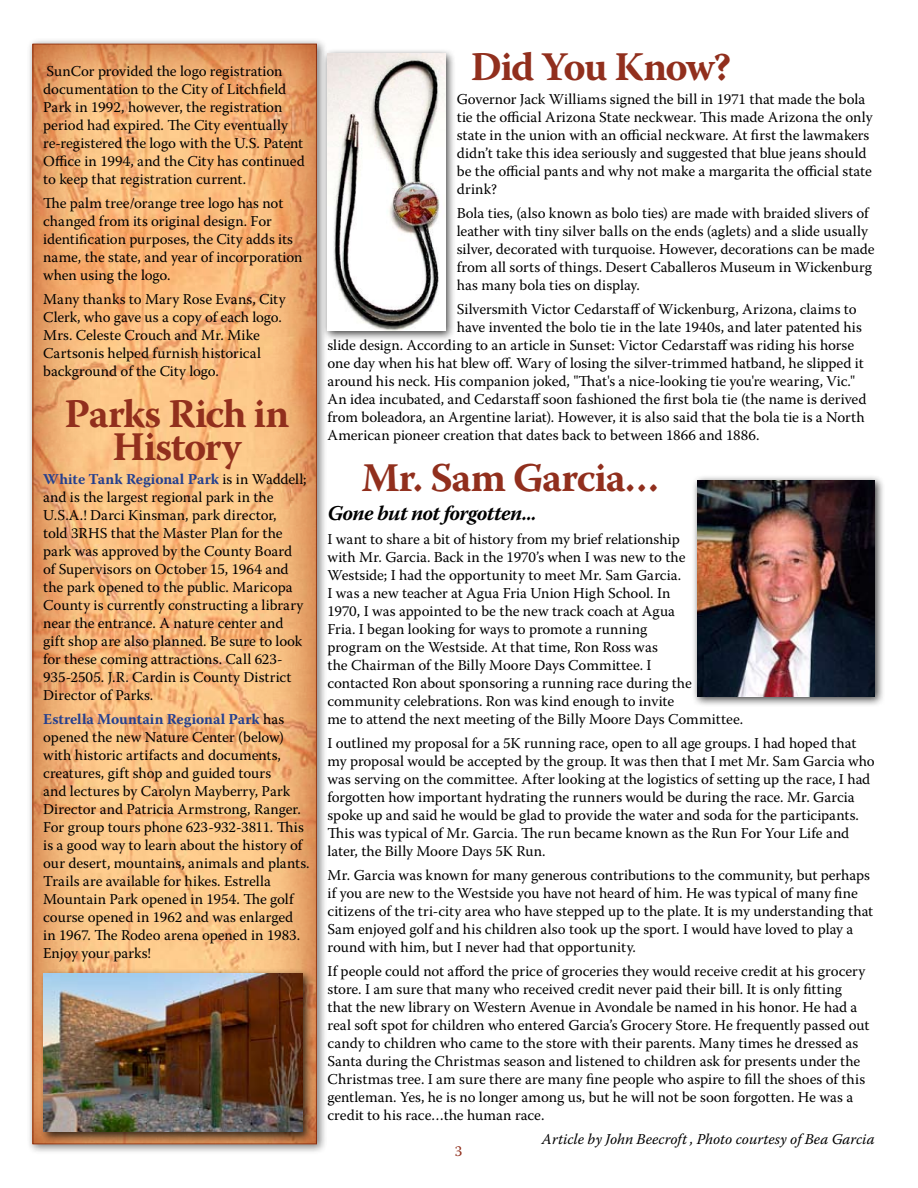
<style>
.page{position:relative;width:918px;height:1188px;background:#fff}
.page>*{position:absolute;margin:0;border:0;box-sizing:border-box;transform-origin:0 0}
.t1{font:700 40.5px/33px "Warnock Pro";letter-spacing:-.03em;color:#912f1d;text-align:center}
.t2{font:italic 700 21px "Warnock Pro";letter-spacing:-.03em;color:#000}
.t3{font:15px/18px "Warnock Pro";color:#000}
.t4{font:italic 15px "Warnock Pro";letter-spacing:.005em;color:#000}
.t5{font:15px "Warnock Pro";color:#912f1d}
.s1{font-weight:700;color:#25408f}
</style>
<div class="page">
<div style="left:26px;top:38px;width:301px;height:1117px;background:#000;opacity:.5"></div>
<svg style="left:31px;top:42px;width:286px;height:1103px;background:#f4bd85"></svg>
<div style="left:322px;top:48px;width:133px;height:294px;background:#000;opacity:.75"></div>
<img style="left:328px;top:54px;width:117px;height:277px">
<div style="left:691px;top:474px;width:194px;height:232px;background:#000;opacity:.75"></div>
<img style="left:697px;top:480px;width:178px;height:216px">
<div style="left:39px;top:969px;width:275px;height:175px;background:#000;opacity:.75"></div>
<img style="left:43px;top:973px;width:259px;height:159px">
<p class="t3" style="left:43px;top:62px;width:263px">SunCor provided the logo registration documentation to the City of Litchfield Park in 1992, however, the registration period had expired. The City eventually re-registered the logo with the U.S. Patent Office in 1994, and the City has continued to keep that registration current.</p>
<p class="t3" style="left:43px;top:194px;width:261px">The palm tree/orange tree logo has not changed from its original design. For identification purposes, the City adds its name, the state, and year of incorporation when using the logo.</p>
<p class="t3" style="left:43px;top:290px;width:244px">Many thanks to Mary Rose Evans, City Clerk, who gave us a copy of each logo.<br>Mrs. Celeste Crouch and Mr. Mike Cartsonis helped furnish historical background of the City logo.</p>
<h1 class="t1" style="left:65px;top:397px;width:226px">Parks Rich in<br>History</h1>
<p class="t3" style="left:43px;top:470px;width:265px"><span class="s1">White Tank Regional Park</span> is in Waddell; and is the largest regional park in the U.S.A.! Darci Kinsman, park director,<br>told 3RHS that the Master Plan for the park was approved by the County Board of Supervisors on October 15, 1964 and the park opened to the public. Maricopa County is currently constructing a library near the entrance. A nature center and gift shop are also planned. Be sure to look for these coming attractions. Call 623- 935-2505. J.R. Cardin is County District Director of Parks.</p>
<p class="t3" style="left:43px;top:710px;width:268px"><span class="s1">Estrella Mountain Regional Park</span> has opened the new Nature Center (below) with historic artifacts and documents, creatures, gift shop and guided tours<br>and lectures by Carolyn Mayberry, Park Director and Patricia Armstrong, Ranger.<br>For group tours phone 623-932-3811. This is a good way to learn about the history of our desert, mountains, animals and plants.<br>Trails are available for hikes. Estrella Mountain Park opened in 1954. The golf course opened in 1962 and was enlarged in 1967. The Rodeo arena opened in 1983.<br>Enjoy your parks!</p>
<h1 class="t1" style="left:471px;top:50px;width:262px">Did You Know?</h1>
<p class="t3" style="left:457px;top:90px;width:417px">Governor Jack Williams signed the bill in 1971 that made the bola tie the official Arizona State neckwear. This made Arizona the only state in the union with an official neckware. At first the lawmakers didn’t take this idea seriously and suggested that blue jeans should be the official pants and why not make a margarita the official state drink?</p>
<p class="t3" style="left:457px;top:204px;width:419px">Bola ties, (also known as bolo ties) are made with braided slivers of leather with tiny silver balls on the ends (aglets) and a slide usually silver, decorated with turquoise. However, decorations can be made from all sorts of things. Desert Caballeros Museum in Wickenburg has many bola ties on display.</p>
<p class="t3" style="left:457px;top:300px;width:401px">Silversmith Victor Cedarstaff of Wickenburg, Arizona, claims to</p>
<p class="t3" style="left:457px;top:318px;width:407px">have invented the bolo tie in the late 1940s, and later patented his</p>
<p class="t3" style="left:327px;top:336px;width:528px">slide design. According to an article in Sunset: Victor Cedarstaff was riding his horse</p>
<p class="t3" style="left:327px;top:354px;width:538px">one day when his hat blew off. Wary of losing the silver-trimmed hatband, he slipped it</p>
<p class="t3" style="left:327px;top:372px;width:529px">around his neck. His companion joked, "That's a nice-looking tie you're wearing, Vic."</p>
<p class="t3" style="left:327px;top:390px;width:541px">An idea incubated, and Cedarstaff soon fashioned the first bola tie (the name is derived</p>
<p class="t3" style="left:327px;top:408px;width:539px">from boleadora, an Argentine lariat). However, it is also said that the bola tie is a North</p>
<p class="t3" style="left:327px;top:426px;width:433px">American pioneer creation that dates back to between 1866 and 1886.</p>
<h1 class="t1" style="left:361px;top:461px;width:299px">Mr. Sam Garcia…</h1>
<h2 class="t2" style="left:328px;top:500px;width:211px">Gone but not forgotten...</h2>
<p class="t3" style="left:328px;top:530px;width:417px">I want to share a bit of history from my brief relationship<br>with Mr. Garcia. Back in the 1970’s when I was new to the Westside; I had the opportunity to meet Mr. Sam Garcia.<br>I was a new teacher at Agua Fria Union High School. In<br>1970, I was appointed to be the new track coach at Agua<br>Fria. I began looking for ways to promote a running<br>program on the Westside. At that time, Ron Ross was<br>the Chairman of the Billy Moore Days Committee. I<br>contacted Ron about sponsoring a running race during the community celebrations. Ron was kind enough to invite<br>me to attend the next meeting of the Billy Moore Days Committee.</p>
<p class="t3" style="left:328px;top:734px;width:549px">I outlined my proposal for a 5K running race, open to all age groups. I had hoped that my proposal would be accepted by the group. It was then that I met Mr. Sam Garcia who was serving on the committee. After looking at the logistics of setting up the race, I had forgotten how important hydrating the runners would be during the race. Mr. Garcia spoke up and said he would be glad to provide the water and soda for the participants.<br>This was typical of Mr. Garcia. The run became known as the Run For Your Life and later, the Billy Moore Days 5K Run.</p>
<p class="t3" style="left:328px;top:866px;width:547px">Mr. Garcia was known for many generous contributions to the community, but perhaps if you are new to the Westside you have not heard of him. He was typical of many fine citizens of the tri-city area who have stepped up to the plate. It is my understanding that Sam enjoyed golf and his children also took up the sport. I would have loved to play a round with him, but I never had that opportunity.</p>
<p class="t3" style="left:328px;top:962px;width:543px">If people could not afford the price of groceries they would receive credit at his grocery store. I am sure that many who received credit never paid their bill. It is only fitting that the new library on Western Avenue in Avondale be named in his honor. He had a real soft spot for children who entered Garcia’s Grocery Store. He frequently passed out candy to children who came to the store with their parents. Many times he dressed as Santa during the Christmas season and listened to children ask for presents under the Christmas tree. I am sure there are many fine people who aspire to fill the shoes of this gentleman. Yes, he is no longer among us, but he will not be soon forgotten. He was a credit to his race…the human race.</p>
<p class="t4" style="left:542px;top:1130px;width:334px">Article by John Beecroft , Photo courtesy of Bea Garcia</p>
<p class="t5" style="left:455px;top:1142px;width:9px">3</p>
</div>
